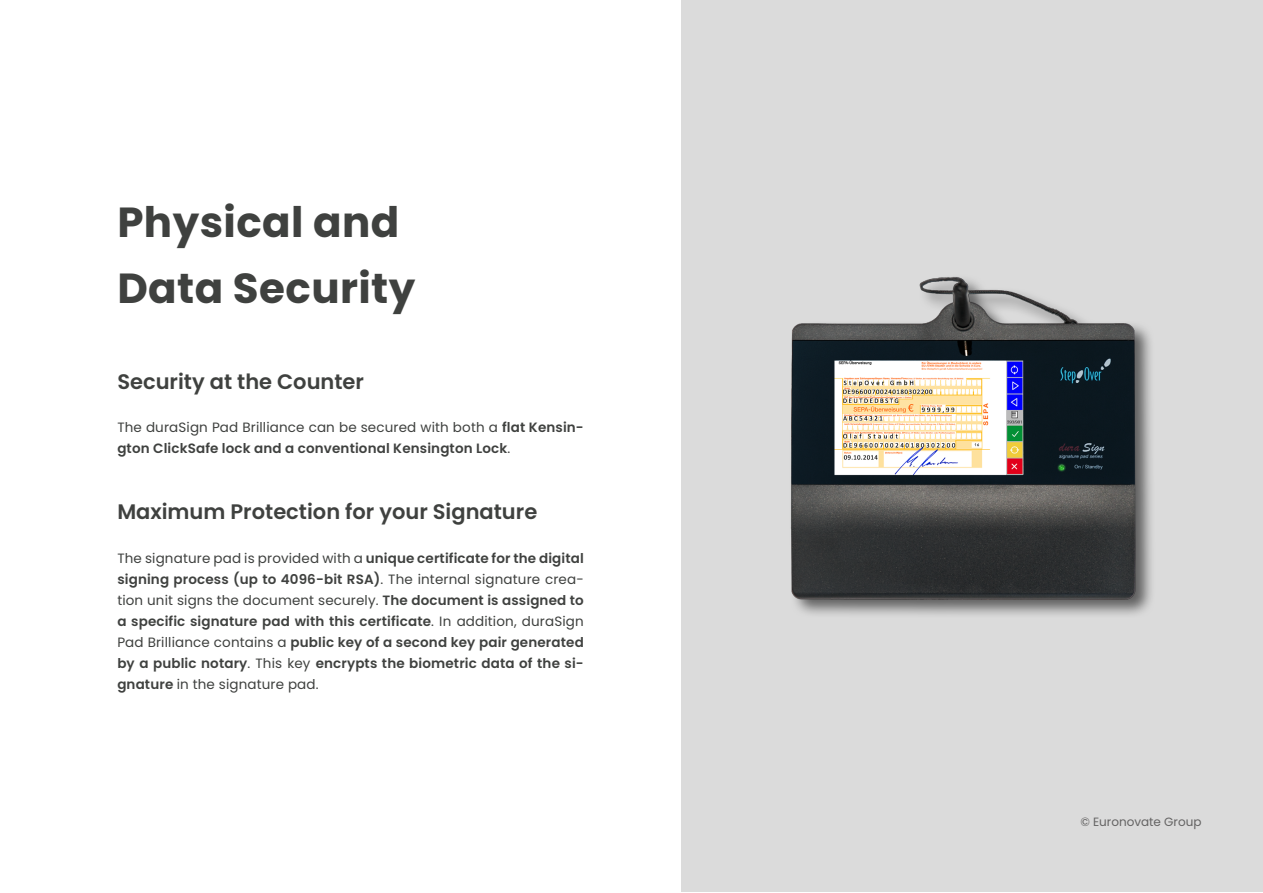
<style>
.page{position:relative;width:1263px;height:893px;background:#fff}
.page>*{position:absolute;margin:0;border:0;box-sizing:border-box;transform-origin:0 0}
.t1{font:700 42px/66px "Poppins";letter-spacing:.01em;color:#3f413f}
.t2{font:600 21px "Poppins";color:#3f413f}
.t3{font:600 13.5px/21px "Poppins";letter-spacing:.01em;color:#3f413f}
.t4{font:12px "Poppins";color:#646363}
.s1{font-weight:400}
</style>
<div class="page">
<div style="left:681px;top:0;width:582px;height:892px;background:#dbdbdb"></div>
<img style="left:790px;top:276px;width:362px;height:339px">
<h1 class="t1" style="left:117px;top:189px;width:299px">Physical and<br>Data Security</h1>
<h2 class="t2" style="left:117px;top:369px;width:248px">Security at the Counter</h2>
<p class="t3" style="left:117px;top:417px;width:468px"><span class="s1">The duraSign Pad Brilliance can be secured with both a</span> flat Kensin&shy;gton ClickSafe lock and a conventional Kensington Lock<span class="s1">.</span></p>
<h2 class="t2" style="left:117px;top:499px;width:421px">Maximum Protection for your Signature</h2>
<p class="t3" style="left:117px;top:548px;width:468px;text-align:justify"><span class="s1">The signature pad is provided with a</span> unique certificate for the digital signing process (up to 4096-bit RSA)<span class="s1">. The internal signature crea&shy;tion unit signs the document securely.</span> The document is assigned to a specific signature pad with this certificate<span class="s1">. In addition, duraSign Pad Brilliance contains a</span> public key of a second key pair generated by a public notary<span class="s1">. This key</span> encrypts the biometric data of the si&shy;gnature <span class="s1">in the signature pad.</span></p>
<p class="t4" style="left:1080px;top:815px;width:123px">© Euronovate Group</p>
</div>
